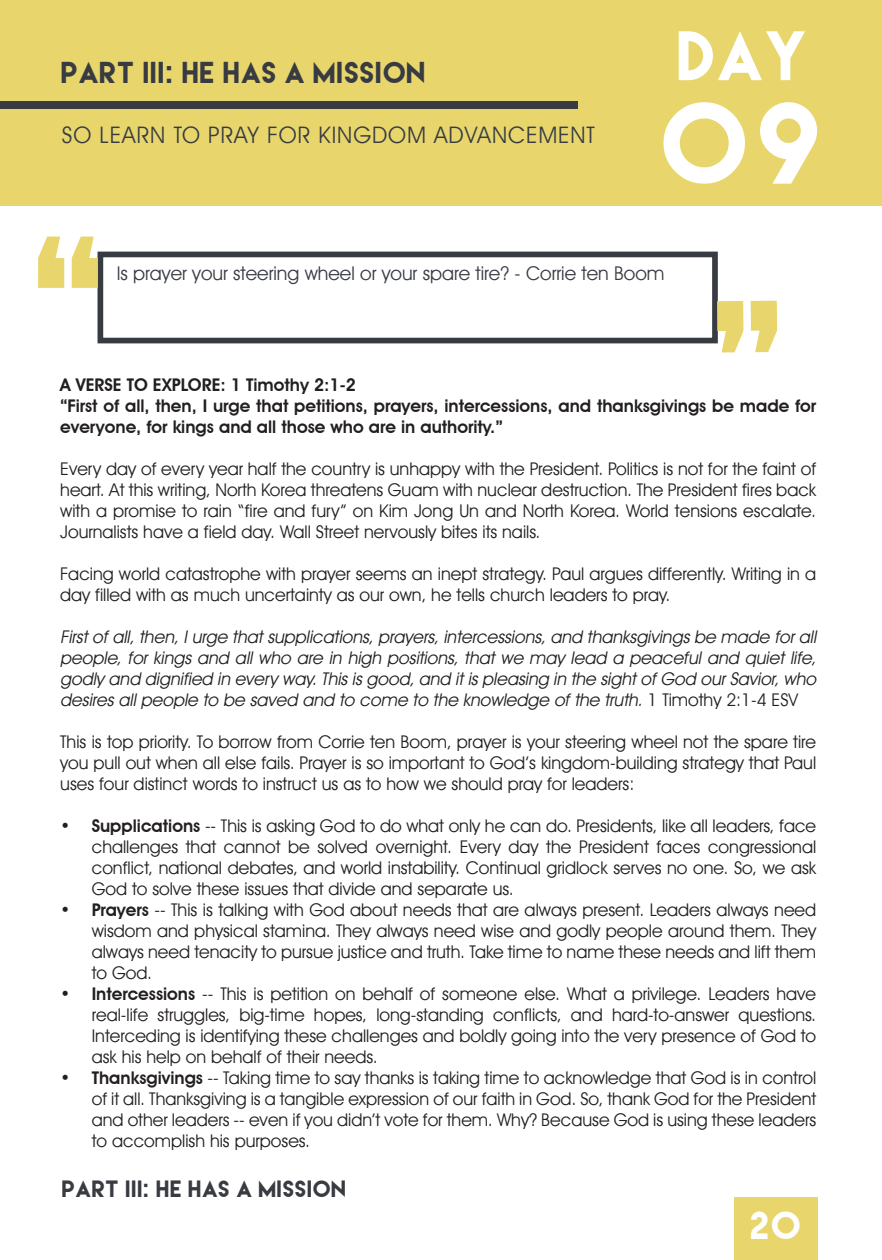
<style>
.page{position:relative;width:882px;height:1260px;background:#fff}
.page>*{position:absolute;margin:0;border:0;box-sizing:border-box;transform-origin:0 0}
.t1{font:189.7px "Lemon Milk";color:#e8d66d}
.t2{font:103.6px "Lemon Milk";color:#fff}
.t3{font:62.12px "Lemon Milk";color:#fff}
.t4{font:35px "Lemon Milk";color:#fff}
.t5{font:26.95px "Lemon Milk";letter-spacing:.04em;color:#383c42}
.t6{font:22.75px "Avant Garde IT Cby BT";letter-spacing:.04em;color:#383c42}
.t7{font:21px "Lemon Milk";letter-spacing:.04em;color:#383c42}
.t8{font:18.9px "Avant Garde IT Cby BT";color:#383c42}
.t9{font:17.5px/21px "Avant Garde IT Cby BT";color:#231f20;text-align:justify}
.t10{font:italic 17.5px/21px "Avant Garde IT Cby BT";color:#231f20;text-align:justify}
.t11{font:600 17.5px/21px "Avant Garde IT Cby BT";color:#231f20}
.s1{font-style:normal}
.s2{font-weight:600}
</style>
<div class="page">
<div style="left:0;top:0;width:882px;height:206px;background:#e8d66d"></div>
<div style="left:0;top:101px;width:578px;height:8px;background:#383c42"></div>
<div style="left:98px;top:252px;width:620px;height:91px;background:#fff;border:6px solid #383c42"></div>
<div style="left:735px;top:1197px;width:83px;height:63px;background:#e8d66d"></div>
<p class="t5" style="left:62px;top:59px;width:366px">PART III: HE HAS A MISSION</p>
<p class="t6" style="left:62px;top:121px;width:534px">SO LEARN TO PRAY FOR KINGDOM ADVANCEMENT</p>
<p class="t3" style="left:679px;top:24px;width:130px">DAY</p>
<p class="t2" style="left:663px;top:90px;width:161px">09</p>
<p class="t1" style="left:38px;top:214px;width:75px">“</p>
<p class="t8" style="left:117px;top:262px;width:549px">Is prayer your steering wheel or your spare tire? - Corrie ten Boom</p>
<p class="t1" style="left:776px;top:374px;width:75px;rotate:180deg">“</p>
<p class="t11" style="left:60px;top:374px;width:297px">A VERSE TO EXPLORE: 1 Timothy 2:1-2</p>
<p class="t11" style="left:60px;top:395px;width:757px">“First of all, then, I urge that petitions, prayers, intercessions, and thanksgivings be made for everyone, for kings and all those who are in authority.”</p>
<p class="t9" style="left:60px;top:458px;width:758px">Every day of every year half the country is unhappy with the President. Politics is not for the faint of heart. At this writing, North Korea threatens Guam with nuclear destruction. The President fires back with a promise to rain “fire and fury” on Kim Jong Un and North Korea. World tensions escalate.<br>Journalists have a field day. Wall Street nervously bites its nails.</p>
<p class="t9" style="left:60px;top:563px;width:757px">Facing world catastrophe with prayer seems an inept strategy. Paul argues differently. Writing in a day filled with as much uncertainty as our own, he tells church leaders to pray.</p>
<p class="t10" style="left:60px;top:626px;width:761px">First of all, then, I urge that supplications, prayers, intercessions, and thanksgivings be made for all people, for kings and all who are in high positions, that we may lead a peaceful and quiet life, godly and dignified in every way.Thisisgood,and itispleasing in the sightofGod ourSavior,who desires all people to be saved and to come to the knowledge of the truth. <span class="s1">1 T i m o t h y 2 : 1 - 4 E S V</span></p>
<p class="t9" style="left:60px;top:731px;width:758px">This is top priority. To borrow from Corrie ten Boom, prayer is your steering wheel not the spare tire you pull out when all else fails. Prayer is so important to God’s kingdom-building strategy that Paul uses four distinct words to instruct us as to how we should pray for leaders:</p>
<p class="t9" style="left:92px;top:815px;width:726px;text-indent:-32px"><span class="s2">• Supplications</span> -- This is asking God to do what only he can do. Presidents, like all leaders, face challenges that cannot be solved overnight. Every day the President faces congressional conflict, national debates, and world instability. Continual gridlock serves no one. So, we ask God to solve these issues that divide and separate us.</p>
<p class="t9" style="left:92px;top:899px;width:726px;text-indent:-32px"><span class="s2">• Prayers</span> -- This is talking with God about needs that are always present. Leaders always need wisdom and physical stamina. They always need wise and godly people around them. They always need tenacity to pursue justice and truth. Take time to name these needs and lift them to God.</p>
<p class="t9" style="left:92px;top:983px;width:726px;text-indent:-32px"><span class="s2">• Intercessions</span> -- This is petition on behalf of someone else. What a privilege. Leaders have real-life struggles, big-time hopes, long-standing conflicts, and hard-to-answer questions.<br>Interceding is identifying these challenges and boldly going into the very presence of God to ask his help on behalf of their needs.</p>
<p class="t9" style="left:92px;top:1067px;width:726px;text-indent:-32px"><span class="s2">• Thanksgivings</span> -- Taking time to say thanks is taking time to acknowledge that God is in control of it all. Thanksgiving is a tangible expression of our faith in God. So, thank God for the President and other leaders -- even if you didn’t vote for them. Why? Because God is using these leaders to accomplish his purposes.</p>
<p class="t7" style="left:63px;top:1178px;width:286px">PART III: HE HAS A MISSION</p>
<p class="t4" style="left:751px;top:1207px;width:51px">20</p>
</div>
